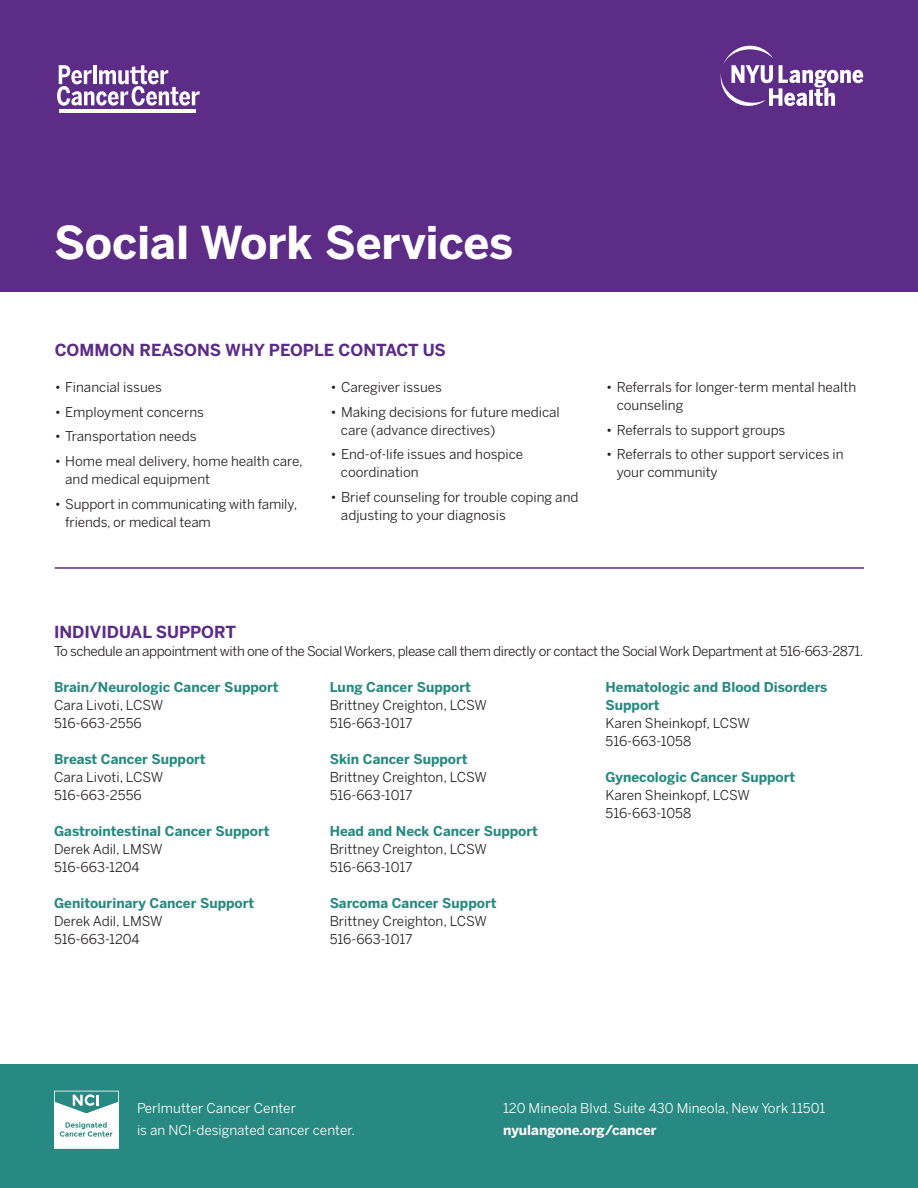
<style>
.page{position:relative;width:918px;height:1188px;background:#fff}
.page>*{position:absolute;margin:0;border:0;box-sizing:border-box;transform-origin:0 0}
.t1{font:700 45px "Benton Sans";color:#fff}
.t2{font:700 16.5px "Benton Sans";color:#5c2c86}
.t3{font:13.5px/18px "Benton Sans";color:#231f20}
.t4{font:700 13.5px/18px "Benton Sans";color:#278981}
.t5{font:13.5px "Benton Sans";letter-spacing:-.03em;color:#231f20}
.t6{font:13.5px "Benton Sans";color:#fff}
.t7{font:700 13.5px "Benton Sans";color:#fff}
</style>
<div class="page">
<div style="left:0;top:0;width:918px;height:291px;background:#5c2c86"></div>
<div style="left:0;top:1064px;width:918px;height:124px;background:#278981"></div>
<svg style="left:54px;top:1091px;width:65px;height:58px"></svg>
<svg style="left:720px;top:46px;width:143px;height:60px"></svg>
<hr style="left:59px;top:109px;width:137px;height:4px;background:#fff">
<svg style="left:57px;top:65px;width:143px;height:41px"></svg>
<hr style="left:55px;top:567px;width:809px;height:2px;background:#5c2c86">
<p class="t1" style="left:54px;top:216px;width:461px">Social Work Services</p>
<p class="t2" style="left:55px;top:340px;width:393px">COMMON REASONS WHY PEOPLE CONTACT US</p>
<p class="t3" style="left:55px;top:378px;width:109px">• Financial issues</p>
<p class="t3" style="left:55px;top:403px;width:151px">• Employment concerns</p>
<p class="t3" style="left:55px;top:427px;width:143px">• Transportation needs</p>
<p class="t3" style="left:65px;top:452px;width:239px;text-indent:-10px">• Home meal delivery, home health care, and medical equipment</p>
<p class="t3" style="left:65px;top:495px;width:234px;text-indent:-10px">• Support in communicating with family, friends, or medical team</p>
<p class="t3" style="left:330px;top:378px;width:113px">• Caregiver issues</p>
<p class="t3" style="left:341px;top:403px;width:220px;text-indent:-10px">• Making decisions for future medical care (advance directives)</p>
<p class="t3" style="left:341px;top:445px;width:184px;text-indent:-10px">• End-of-life issues and hospice coordination</p>
<p class="t3" style="left:341px;top:488px;width:239px;text-indent:-10px">• Brief counseling for trouble coping and adjusting to your diagnosis</p>
<p class="t3" style="left:617px;top:378px;width:241px;text-indent:-10px">• Referrals for longer-term mental health counseling</p>
<p class="t3" style="left:606px;top:421px;width:181px">• Referrals to support groups</p>
<p class="t3" style="left:617px;top:445px;width:228px;text-indent:-10px">• Referrals to other support services in your community</p>
<p class="t2" style="left:54px;top:622px;width:184px">INDIVIDUAL SUPPORT</p>
<p class="t5" style="left:54px;top:643px;width:811px">To schedule an appointment with one of the Social Workers, please call them directly or contact the Social Work Department at 516-663-2871.</p>
<p class="t4" style="left:54px;top:677px;width:226px">Brain/Neurologic Cancer Support</p>
<p class="t3" style="left:54px;top:695px;width:111px">Cara Livoti, LCSW</p>
<p class="t3" style="left:54px;top:713px;width:89px">516-663-2556</p>
<p class="t4" style="left:54px;top:749px;width:153px">Breast Cancer Support</p>
<p class="t3" style="left:54px;top:767px;width:111px">Cara Livoti, LCSW</p>
<p class="t3" style="left:54px;top:785px;width:89px">516-663-2556</p>
<p class="t4" style="left:54px;top:821px;width:217px">Gastrointestinal Cancer Support</p>
<p class="t3" style="left:54px;top:839px;width:110px">Derek Adil, LMSW</p>
<p class="t3" style="left:54px;top:857px;width:87px">516-663-1204</p>
<p class="t4" style="left:54px;top:893px;width:202px">Genitourinary Cancer Support</p>
<p class="t3" style="left:54px;top:911px;width:110px">Derek Adil, LMSW</p>
<p class="t3" style="left:54px;top:929px;width:87px">516-663-1204</p>
<p class="t4" style="left:330px;top:677px;width:143px">Lung Cancer Support</p>
<p class="t3" style="left:330px;top:695px;width:159px">Brittney Creighton, LCSW</p>
<p class="t3" style="left:330px;top:713px;width:84px">516-663-1017</p>
<p class="t4" style="left:330px;top:749px;width:139px">Skin Cancer Support</p>
<p class="t3" style="left:330px;top:767px;width:159px">Brittney Creighton, LCSW</p>
<p class="t3" style="left:330px;top:785px;width:84px">516-663-1017</p>
<p class="t4" style="left:330px;top:821px;width:210px">Head and Neck Cancer Support</p>
<p class="t3" style="left:330px;top:839px;width:159px">Brittney Creighton, LCSW</p>
<p class="t3" style="left:330px;top:857px;width:84px">516-663-1017</p>
<p class="t4" style="left:330px;top:893px;width:168px">Sarcoma Cancer Support</p>
<p class="t3" style="left:330px;top:911px;width:159px">Brittney Creighton, LCSW</p>
<p class="t3" style="left:330px;top:929px;width:84px">516-663-1017</p>
<p class="t4" style="left:606px;top:677px;width:223px">Hematologic and Blood Disorders<br>Support</p>
<p class="t3" style="left:606px;top:713px;width:146px">Karen Sheinkopf, LCSW</p>
<p class="t3" style="left:606px;top:731px;width:87px">516-663-1058</p>
<p class="t4" style="left:606px;top:767px;width:191px">Gynecologic Cancer Support</p>
<p class="t3" style="left:606px;top:785px;width:146px">Karen Sheinkopf, LCSW</p>
<p class="t3" style="left:606px;top:803px;width:87px">516-663-1058</p>
<p class="t6" style="left:137px;top:1100px;width:161px">Perlmutter Cancer Center</p>
<p class="t6" style="left:137px;top:1122px;width:220px">is an NCI-designated cancer center.</p>
<p class="t6" style="left:503px;top:1100px;width:324px">120 Mineola Blvd. Suite 430 Mineola, New York 11501</p>
<p class="t7" style="left:503px;top:1122px;width:155px">nyulangone.org/cancer</p>
</div>
